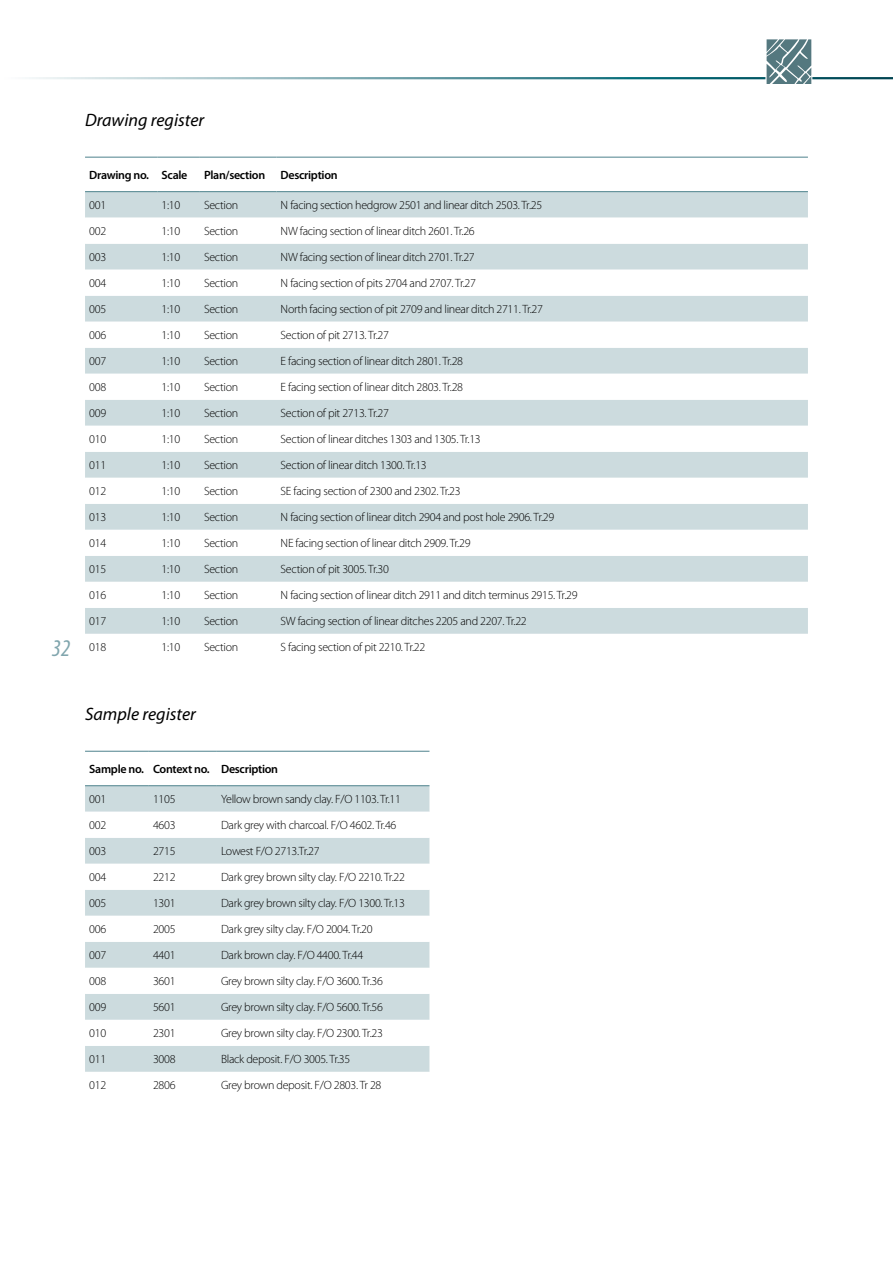
<style>
.page{position:relative;width:893px;height:1263px;background:#fff}
.page>*{position:absolute;margin:0;border:0;box-sizing:border-box;transform-origin:0 0}
.t1{font:italic condensed 24px "Myriad Pro";color:#80a5ad}
.t2{font:18px "Myriad Pro It 2";color:#000}
.t3{font:300 12px "Myriad Pro";letter-spacing:-.025em;color:#000}
.t4{font:600 12px "Myriad Pro";letter-spacing:-.025em;color:#000}
</style>
<div class="page">
<div style="left:765px;top:38px;width:47px;height:47px;border:2px solid #fff"></div>
<svg style="left:767px;top:39px;width:44px;height:45px;background:#759298"></svg>
<svg style="left:85px;top:192px;width:723px;height:26px;background:#ccdbde"></svg>
<svg style="left:85px;top:244px;width:723px;height:390px;fill:#ccdbde"></svg>
<hr style="left:85px;top:157px;width:72px;height:1px;background:#4d828c">
<hr style="left:157px;top:157px;width:43px;height:1px;background:#4d828c">
<hr style="left:200px;top:157px;width:76px;height:1px;background:#4d828c">
<hr style="left:276px;top:157px;width:532px;height:1px;background:#4d828c">
<hr style="left:85px;top:191px;width:72px;height:1px;background:#4d828c">
<hr style="left:157px;top:191px;width:43px;height:1px;background:#4d828c">
<hr style="left:200px;top:191px;width:76px;height:1px;background:#4d828c">
<hr style="left:276px;top:191px;width:532px;height:1px;background:#4d828c">
<svg style="left:85px;top:786px;width:344px;height:26px;background:#cbdadd"></svg>
<svg style="left:85px;top:838px;width:344px;height:234px;fill:#ccdbde"></svg>
<hr style="left:85px;top:751px;width:64px;height:1px;background:#4d828c">
<hr style="left:149px;top:751px;width:68px;height:1px;background:#4d828c">
<hr style="left:217px;top:751px;width:212px;height:1px;background:#4d828c">
<hr style="left:85px;top:785px;width:64px;height:1px;background:#4d828c">
<hr style="left:149px;top:785px;width:68px;height:1px;background:#4d828c">
<hr style="left:217px;top:785px;width:212px;height:1px;background:#4d828c">
<h2 class="t2" style="left:85px;top:109px;width:121px">Drawing register</h2>
<h1 class="t1" style="left:52px;top:633px;width:20px">32</h1>
<p class="t4" style="left:89px;top:167px;width:100px">Drawing no. Scale</p>
<p class="t4" style="left:204px;top:167px;width:63px">Plan/section</p>
<p class="t4" style="left:281px;top:167px;width:59px">Description</p>
<p class="t3" style="left:89px;top:199px;width:18px">001</p>
<p class="t3" style="left:162px;top:199px;width:20px">1:10</p>
<p class="t3" style="left:204px;top:199px;width:36px">Section</p>
<p class="t3" style="left:281px;top:199px;width:263px">N facing section hedgrow 2501 and linear ditch 2503. Tr.25</p>
<p class="t3" style="left:89px;top:225px;width:18px">002</p>
<p class="t3" style="left:162px;top:225px;width:20px">1:10</p>
<p class="t3" style="left:204px;top:225px;width:36px">Section</p>
<p class="t3" style="left:281px;top:225px;width:196px">NW facing section of linear ditch 2601. Tr.26</p>
<p class="t3" style="left:89px;top:251px;width:18px">003</p>
<p class="t3" style="left:162px;top:251px;width:20px">1:10</p>
<p class="t3" style="left:204px;top:251px;width:36px">Section</p>
<p class="t3" style="left:281px;top:251px;width:196px">NW facing section of linear ditch 2701. Tr.27</p>
<p class="t3" style="left:89px;top:277px;width:18px">004</p>
<p class="t3" style="left:162px;top:277px;width:20px">1:10</p>
<p class="t3" style="left:204px;top:277px;width:36px">Section</p>
<p class="t3" style="left:281px;top:277px;width:197px">N facing section of pits 2704 and 2707. Tr.27</p>
<p class="t3" style="left:89px;top:303px;width:18px">005</p>
<p class="t3" style="left:162px;top:303px;width:20px">1:10</p>
<p class="t3" style="left:204px;top:303px;width:36px">Section</p>
<p class="t3" style="left:281px;top:303px;width:264px">North facing section of pit 2709 and linear ditch 2711. Tr.27</p>
<p class="t3" style="left:89px;top:329px;width:18px">006</p>
<p class="t3" style="left:162px;top:329px;width:20px">1:10</p>
<p class="t3" style="left:204px;top:329px;width:36px">Section</p>
<p class="t3" style="left:281px;top:329px;width:110px">Section of pit 2713. Tr.27</p>
<p class="t3" style="left:89px;top:355px;width:18px">007</p>
<p class="t3" style="left:162px;top:355px;width:20px">1:10</p>
<p class="t3" style="left:204px;top:355px;width:36px">Section</p>
<p class="t3" style="left:281px;top:355px;width:184px">E facing section of linear ditch 2801. Tr.28</p>
<p class="t3" style="left:89px;top:381px;width:18px">008</p>
<p class="t3" style="left:162px;top:381px;width:20px">1:10</p>
<p class="t3" style="left:204px;top:381px;width:36px">Section</p>
<p class="t3" style="left:281px;top:381px;width:184px">E facing section of linear ditch 2803. Tr.28</p>
<p class="t3" style="left:89px;top:407px;width:18px">009</p>
<p class="t3" style="left:162px;top:407px;width:20px">1:10</p>
<p class="t3" style="left:204px;top:407px;width:36px">Section</p>
<p class="t3" style="left:281px;top:407px;width:110px">Section of pit 2713. Tr.27</p>
<p class="t3" style="left:89px;top:433px;width:18px">010</p>
<p class="t3" style="left:162px;top:433px;width:20px">1:10</p>
<p class="t3" style="left:204px;top:433px;width:36px">Section</p>
<p class="t3" style="left:281px;top:433px;width:202px">Section of linear ditches 1303 and 1305. Tr.13</p>
<p class="t3" style="left:89px;top:459px;width:18px">011</p>
<p class="t3" style="left:162px;top:459px;width:20px">1:10</p>
<p class="t3" style="left:204px;top:459px;width:36px">Section</p>
<p class="t3" style="left:281px;top:459px;width:148px">Section of linear ditch 1300. Tr.13</p>
<p class="t3" style="left:89px;top:485px;width:18px">012</p>
<p class="t3" style="left:162px;top:485px;width:20px">1:10</p>
<p class="t3" style="left:204px;top:485px;width:36px">Section</p>
<p class="t3" style="left:281px;top:485px;width:182px">SE facing section of 2300 and 2302. Tr.23</p>
<p class="t3" style="left:89px;top:511px;width:18px">013</p>
<p class="t3" style="left:162px;top:511px;width:20px">1:10</p>
<p class="t3" style="left:204px;top:511px;width:36px">Section</p>
<p class="t3" style="left:281px;top:511px;width:275px">N facing section of linear ditch 2904 and post hole 2906. Tr.29</p>
<p class="t3" style="left:89px;top:537px;width:18px">014</p>
<p class="t3" style="left:162px;top:537px;width:20px">1:10</p>
<p class="t3" style="left:204px;top:537px;width:36px">Section</p>
<p class="t3" style="left:281px;top:537px;width:191px">NE facing section of linear ditch 2909. Tr.29</p>
<p class="t3" style="left:89px;top:563px;width:18px">015</p>
<p class="t3" style="left:162px;top:563px;width:20px">1:10</p>
<p class="t3" style="left:204px;top:563px;width:36px">Section</p>
<p class="t3" style="left:281px;top:563px;width:110px">Section of pit 3005. Tr.30</p>
<p class="t3" style="left:89px;top:589px;width:18px">016</p>
<p class="t3" style="left:162px;top:589px;width:20px">1:10</p>
<p class="t3" style="left:204px;top:589px;width:36px">Section</p>
<p class="t3" style="left:281px;top:589px;width:298px">N facing section of linear ditch 2911 and ditch terminus 2915. Tr.29</p>
<p class="t3" style="left:89px;top:615px;width:18px">017</p>
<p class="t3" style="left:162px;top:615px;width:20px">1:10</p>
<p class="t3" style="left:204px;top:615px;width:36px">Section</p>
<p class="t3" style="left:281px;top:615px;width:248px">SW facing section of linear ditches 2205 and 2207. Tr.22</p>
<p class="t3" style="left:89px;top:641px;width:18px">018</p>
<p class="t3" style="left:162px;top:641px;width:20px">1:10</p>
<p class="t3" style="left:204px;top:641px;width:36px">Section</p>
<p class="t3" style="left:281px;top:641px;width:146px">S facing section of pit 2210. Tr.22</p>
<h2 class="t2" style="left:85px;top:703px;width:112px">Sample register</h2>
<p class="t4" style="left:89px;top:761px;width:190px">Sample no. Context no. Description</p>
<p class="t3" style="left:89px;top:793px;width:18px">001</p>
<p class="t3" style="left:153px;top:793px;width:24px">1105</p>
<p class="t3" style="left:221px;top:793px;width:181px">Yellow brown sandy clay. F/O 1103. Tr.11</p>
<p class="t3" style="left:89px;top:819px;width:18px">002</p>
<p class="t3" style="left:153px;top:819px;width:24px">4603</p>
<p class="t3" style="left:221px;top:819px;width:177px">Dark grey with charcoal. F/O 4602. Tr.46</p>
<p class="t3" style="left:89px;top:845px;width:18px">003</p>
<p class="t3" style="left:153px;top:845px;width:24px">2715</p>
<p class="t3" style="left:221px;top:845px;width:100px">Lowest F/O 2713.Tr.27</p>
<p class="t3" style="left:89px;top:871px;width:18px">004</p>
<p class="t3" style="left:153px;top:871px;width:24px">2212</p>
<p class="t3" style="left:221px;top:871px;width:185px">Dark grey brown silty clay. F/O 2210. Tr.22</p>
<p class="t3" style="left:89px;top:897px;width:18px">005</p>
<p class="t3" style="left:153px;top:897px;width:24px">1301</p>
<p class="t3" style="left:221px;top:897px;width:185px">Dark grey brown silty clay. F/O 1300. Tr.13</p>
<p class="t3" style="left:89px;top:923px;width:18px">006</p>
<p class="t3" style="left:153px;top:923px;width:24px">2005</p>
<p class="t3" style="left:221px;top:923px;width:153px">Dark grey silty clay. F/O 2004. Tr.20</p>
<p class="t3" style="left:89px;top:949px;width:18px">007</p>
<p class="t3" style="left:153px;top:949px;width:24px">4401</p>
<p class="t3" style="left:221px;top:949px;width:144px">Dark brown clay. F/O 4400. Tr.44</p>
<p class="t3" style="left:89px;top:975px;width:18px">008</p>
<p class="t3" style="left:153px;top:975px;width:24px">3601</p>
<p class="t3" style="left:221px;top:975px;width:163px">Grey brown silty clay. F/O 3600. Tr.36</p>
<p class="t3" style="left:89px;top:1001px;width:18px">009</p>
<p class="t3" style="left:153px;top:1001px;width:24px">5601</p>
<p class="t3" style="left:221px;top:1001px;width:163px">Grey brown silty clay. F/O 5600. Tr.56</p>
<p class="t3" style="left:89px;top:1027px;width:18px">010</p>
<p class="t3" style="left:153px;top:1027px;width:24px">2301</p>
<p class="t3" style="left:221px;top:1027px;width:163px">Grey brown silty clay. F/O 2300. Tr.23</p>
<p class="t3" style="left:89px;top:1053px;width:18px">011</p>
<p class="t3" style="left:153px;top:1053px;width:24px">3008</p>
<p class="t3" style="left:221px;top:1053px;width:131px">Black deposit. F/O 3005. Tr.35</p>
<p class="t3" style="left:89px;top:1079px;width:18px">012</p>
<p class="t3" style="left:153px;top:1079px;width:24px">2806</p>
<p class="t3" style="left:221px;top:1079px;width:162px">Grey brown deposit. F/O 2803. Tr 28</p>
</div>
